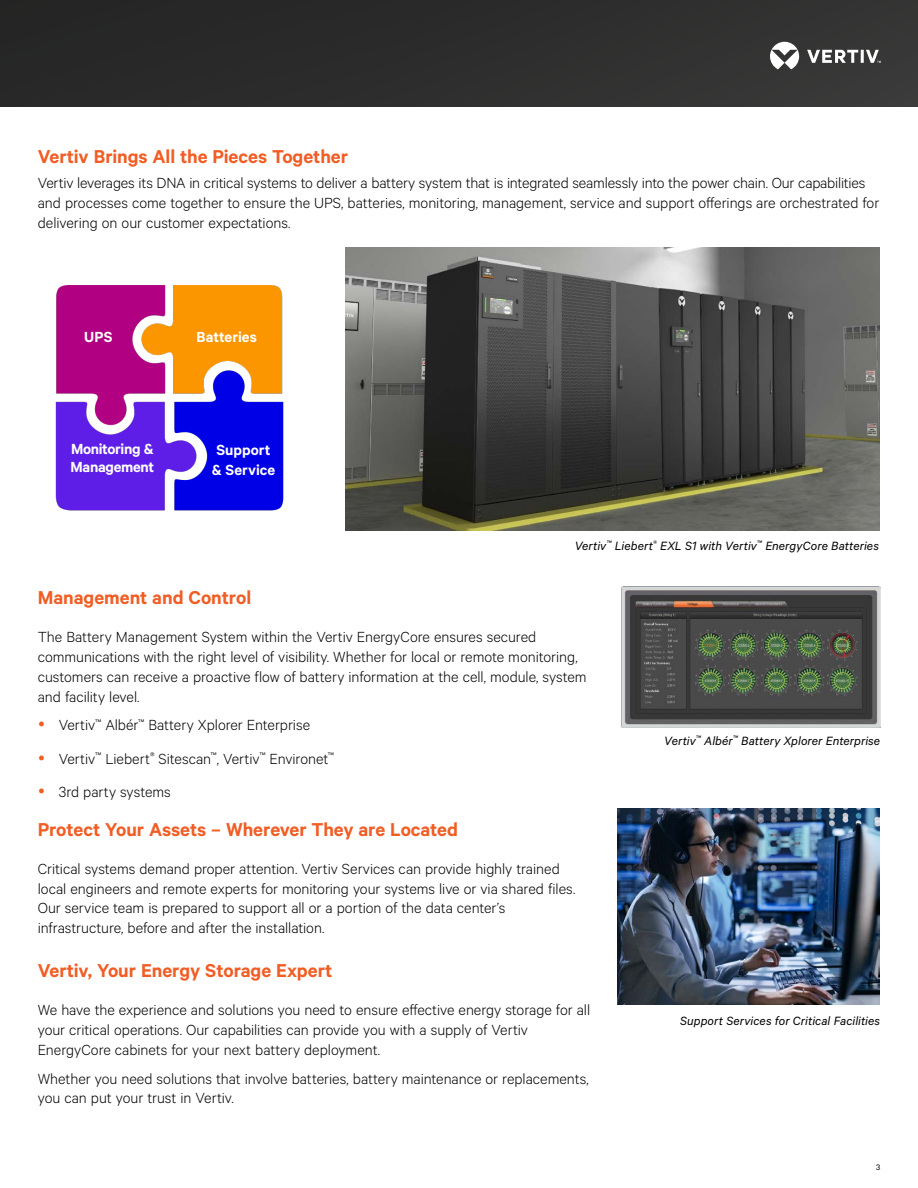
<style>
.page{position:relative;width:918px;height:1188px;background:#fff}
.page>*{position:absolute;margin:0;border:0;box-sizing:border-box;transform-origin:0 0}
.t1{font:600 21px "Calibre";color:#f15d24}
.t2{font:300 16.5px/19.8px "Calibre";letter-spacing:-.005em;color:#000}
.t3{font:600 16.5px/18.8px "Calibre";letter-spacing:-.005em;color:#fff}
.t4{font:italic 13.5px "Calibre";letter-spacing:.005em;color:#000}
.t5{font:9px "Calibre";color:#000}
</style>
<div class="page">
<img style="left:0;top:0;width:918px;height:106px">
<svg style="left:770px;top:42px;width:111px;height:27px"></svg>
<img style="left:346px;top:248px;width:533px;height:283px">
<img style="left:55px;top:285px;width:229px;height:226px">
<img style="left:621px;top:586px;width:259px;height:142px">
<img style="left:617px;top:809px;width:262px;height:196px">
<p class="t1" style="left:38px;top:144px;width:312px">Vertiv Brings All the Pieces Together</p>
<p class="t2" style="left:38px;top:172px;width:843px">Vertiv leverages its DNA in critical systems to deliver a battery system that is integrated seamlessly into the power chain. Our capabilities and processes come together to ensure the UPS, batteries, monitoring, management, service and support offerings are orchestrated for delivering on our customer expectations.</p>
<p class="t3" style="left:84px;top:327px;width:30px">UPS</p>
<p class="t3" style="left:71px;top:439px;width:85px">Monitoring &amp;<br>Management</p>
<p class="t3" style="left:197px;top:327px;width:62px">Batteries</p>
<p class="t3" style="left:212px;top:439px;width:65px;line-height:19.8px">Support &amp; Service</p>
<p class="t4" style="left:575px;top:538px;width:306px">Vertiv<sup>™</sup> Liebert<sup>®</sup> EXL S1 with Vertiv<sup>™</sup> EnergyCore Batteries</p>
<p class="t1" style="left:38px;top:585px;width:215px">Management and Control</p>
<p class="t2" style="left:38px;top:626px;width:550px">The Battery Management System within the Vertiv EnergyCore ensures secured communications with the right level of visibility. Whether for local or remote monitoring, customers can receive a proactive flow of battery information at the cell, module, system and facility level.</p>
<p class="t2" style="left:59px;top:708px;width:277px;line-height:33.3px">Vertiv<sup>™</sup> Albér<sup>™</sup> Battery Xplorer Enterprise<br>Vertiv<sup>™</sup> Liebert<sup>®</sup> Sitescan<sup>™</sup>, Vertiv<sup>™</sup> Environet<sup>™<br></sup>3rd party systems</p>
<p class="t1" style="left:38px;top:817px;width:422px">Protect Your Assets – Wherever They are Located</p>
<p class="t2" style="left:38px;top:858px;width:539px">Critical systems demand proper attention. Vertiv Services can provide highly trained local engineers and remote experts for monitoring your systems live or via shared files.<br>Our service team is prepared to support all or a portion of the data center’s infrastructure, before and after the installation.</p>
<p class="t1" style="left:38px;top:958px;width:296px">Vertiv, Your Energy Storage Expert</p>
<p class="t2" style="left:38px;top:999px;width:554px">We have the experience and solutions you need to ensure effective energy storage for all your critical operations. Our capabilities can provide you with a supply of Vertiv<br>EnergyCore cabinets for your next battery deployment.</p>
<p class="t2" style="left:38px;top:1068px;width:553px">Whether you need solutions that involve batteries, battery maintenance or replacements, you can put your trust in Vertiv.</p>
<p class="t4" style="left:664px;top:733px;width:217px">Vertiv<sup>™</sup> Albér<sup>™</sup> Battery Xplorer Enterprise</p>
<p class="t4" style="left:680px;top:1013px;width:201px">Support Services for Critical Facilities</p>
<p class="t5" style="left:876px;top:1162px;width:6px">3</p>
</div>
